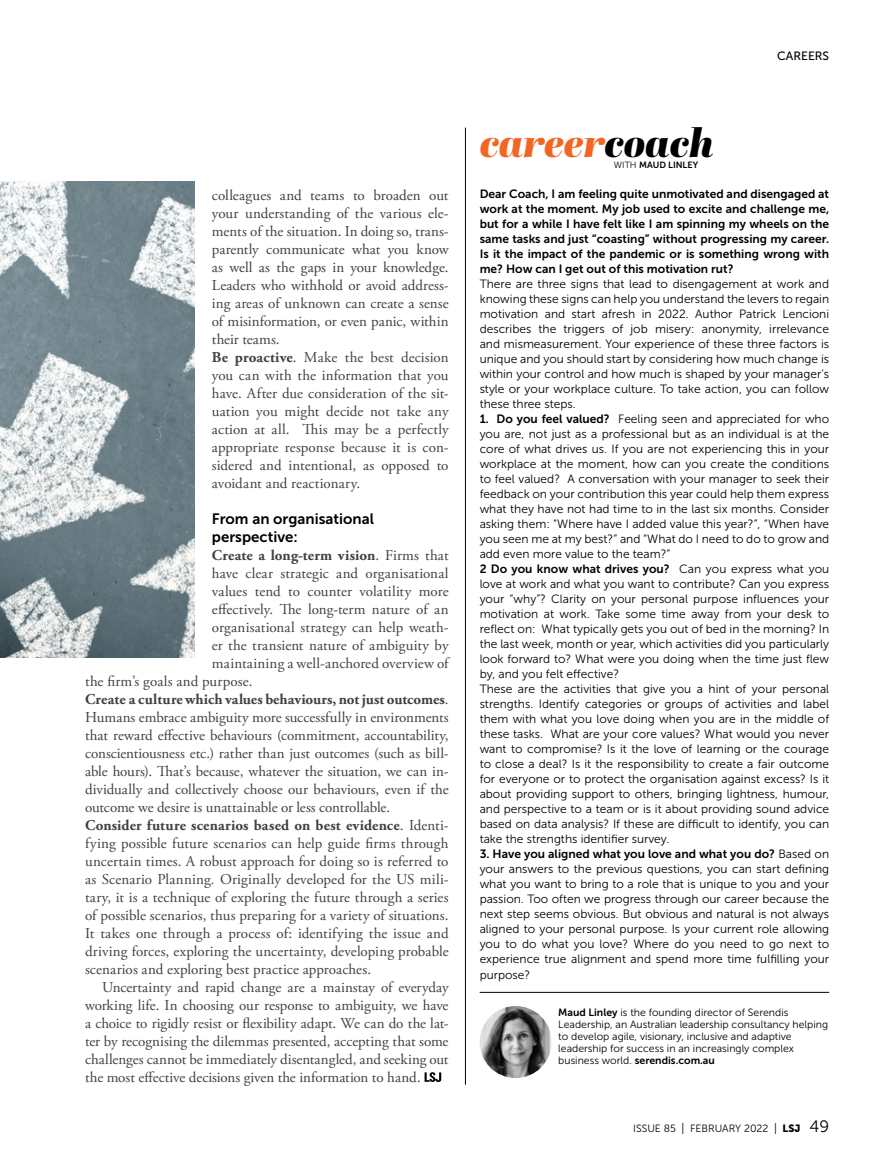
<style>
.page{position:relative;width:893px;height:1174px;background:#fff}
.page>*{position:absolute;margin:0;border:0;box-sizing:border-box;transform-origin:0 0}
.t1{font:italic 39.75px "Abril Fatface";color:#f26522}
.t2{font:15px/18px "Adobe Garamond Pro";color:#414042}
.t3{font:700 15px "Adobe Garamond Pro";letter-spacing:.01em;color:#414042}
.t4{font:15px/18px "Museo Sans 700";color:#000}
.t5{font:12px/15px "Museo Sans 300";color:#000;text-align:justify}
.t6{font:12px/15px "Museo Sans 700";color:#000;text-align:justify}
.t7{font:12px "Museo Sans 500";color:#000}
.t8{font:10.5px/12px "Museo Sans 300";color:#000}
.t9{font:10.5px "Museo Sans 700";color:#000}
.t10{font:9px "Museo Sans 700";color:#000}
.s1{font-weight:700}
.s2{font-weight:400}
.s3{font-style:italic}
.s4{color:#000}
.s5{font-family:"Museo Sans 300"}
.s6{font-family:"Museo Sans 700"}
.s7{font-size:15.75px}
.s8{font-family:"Museo Sans 900"}
.s9{font-size:16.5px}
</style>
<div class="page">
<img style="left:0;top:182px;width:195px;height:475px">
<img style="left:480px;top:1006px;width:72px;height:72px;border-radius:36px">
<hr style="left:480px;top:992px;width:349px;height:1px;background:#000">
<hr style="left:465px;top:128px;width:1px;height:956px;background:#000">
<svg style="left:425px;top:1072px;width:16px;height:10px"></svg>
<p class="t2" style="left:212px;top:186px;width:238px">colleagues and teams to broaden out your understanding of the various ele&shy;ments of the situation. In doing so, trans&shy;parently communicate what you know as well as the gaps in your knowledge.<br>Leaders who withhold or avoid address&shy;ing areas of unknown can create a sense of misinformation, or even panic, within their teams.<br><span class="s1">Be proactive</span>. Make the best decision you can with the information that you have. After due consideration of the sit&shy;uation you might decide not take any action at all. This may be a perfectly appropriate response because it is con&shy;sidered and intentional, as opposed to avoidant and reactionary.</p>
<p class="t4" style="left:212px;top:509px;width:164px">From an organisational perspective:</p>
<p class="t3" style="left:212px;top:546px;width:238px">Create a long-term vision<span class="s2">. Firms that</span></p>
<p class="t2" style="left:212px;top:564px;width:238px">have clear strategic and organisational</p>
<p class="t2" style="left:212px;top:582px;width:238px">values tend to counter volatility more</p>
<p class="t2" style="left:212px;top:600px;width:238px">effectively. The long-term nature of an</p>
<p class="t2" style="left:212px;top:618px;width:238px">organisational strategy can help weath-</p>
<p class="t2" style="left:212px;top:636px;width:238px">er the transient nature of ambiguity by</p>
<p class="t2" style="left:212px;top:654px;width:238px">maintaining a well-anchored overview of</p>
<p class="t2" style="left:85px;top:672px;width:169px">the firm’s goals and purpose.</p>
<p class="t3" style="left:85px;top:690px;width:365px">Create a culture which values behaviours, not just outcomes<span class="s2">.</span></p>
<p class="t2" style="left:85px;top:708px;width:365px">Humans embrace ambiguity more successfully in environments</p>
<p class="t2" style="left:85px;top:726px;width:365px">that reward effective behaviours (commitment, accountability,</p>
<p class="t2" style="left:85px;top:744px;width:365px">conscientiousness etc.) rather than just outcomes (such as bill-</p>
<p class="t2" style="left:85px;top:762px;width:365px">able hours). That’s because, whatever the situation, we can in-</p>
<p class="t2" style="left:85px;top:780px;width:365px">dividually and collectively choose our behaviours, even if the</p>
<p class="t2" style="left:85px;top:798px;width:307px">outcome we desire is unattainable or less controllable.</p>
<p class="t3" style="left:85px;top:816px;width:365px">Consider future scenarios based on best evidence<span class="s2">. Identi-</span></p>
<p class="t2" style="left:85px;top:834px;width:365px">fying possible future scenarios can help guide firms through</p>
<p class="t2" style="left:85px;top:852px;width:365px">uncertain times. A robust approach for doing so is referred to</p>
<p class="t2" style="left:85px;top:870px;width:365px">as Scenario Planning<span class="s3">.</span> Originally developed for the US mili-</p>
<p class="t2" style="left:85px;top:888px;width:365px">tary, it is a technique of exploring the future through a series</p>
<p class="t2" style="left:85px;top:906px;width:365px">of possible scenarios, thus preparing for a variety of situations.</p>
<p class="t2" style="left:85px;top:924px;width:365px">It takes one through a process of: identifying the issue and</p>
<p class="t2" style="left:85px;top:942px;width:365px">driving forces, exploring the uncertainty, developing probable</p>
<p class="t2" style="left:85px;top:960px;width:288px">scenarios and exploring best practice approaches.</p>
<p class="t2" style="left:102px;top:978px;width:348px">Uncertainty and rapid change are a mainstay of everyday</p>
<p class="t2" style="left:85px;top:996px;width:365px">working life. In choosing our response to ambiguity, we have</p>
<p class="t2" style="left:85px;top:1014px;width:365px">a choice to rigidly resist or flexibility adapt. We can do the lat-</p>
<p class="t2" style="left:85px;top:1032px;width:365px">ter by recognising the dilemmas presented, accepting that some</p>
<p class="t2" style="left:85px;top:1050px;width:365px">challenges cannot be immediately disentangled, and seeking out</p>
<p class="t2" style="left:85px;top:1068px;width:337px">the most effective decisions given the information to hand.</p>
<h1 class="t1" style="left:480px;top:115px;width:235px">career<span class="s4">coach</span></h1>
<p class="t10" style="left:614px;top:160px;width:86px"><span class="s5">WITH</span> MAUD LINLEY</p>
<p class="t7" style="left:777px;top:49px;width:53px">CAREERS</p>
<p class="t6" style="left:480px;top:186px;width:351px">Dear Coach, I am feeling quite unmotivated and disengaged at work at the moment. My job used to excite and challenge me, but for a while I have felt like I am spinning my wheels on the same tasks and just “coasting” without progressing my career.<br>Is it the impact of the pandemic or is something wrong with me? How can I get out of this motivation rut?</p>
<p class="t5" style="left:480px;top:276px;width:351px">There are three signs that lead to disengagement at work and knowing these signs can help you understand the levers to regain motivation and start afresh in 2022. Author Patrick Lencioni describes the triggers of job misery: anonymity, irrelevance and mismeasurement. Your experience of these three factors is unique and you should start by considering how much change is within your control and how much is shaped by your manager’s style or your workplace culture. To take action, you can follow these three steps.</p>
<p class="t5" style="left:480px;top:411px;width:351px"><span class="s6">1. Do you feel valued?</span> Feeling seen and appreciated for who you are, not just as a professional but as an individual is at the core of what drives us. If you are not experiencing this in your workplace at the moment, how can you create the conditions to feel valued? A conversation with your manager to seek their feedback on your contribution this year could help them express what they have not had time to in the last six months. Consider asking them: “Where have I added value this year?”, “When have you seen me at my best?” and “What do I need to do to grow and add even more value to the team?”</p>
<p class="t6" style="left:480px;top:561px;width:351px">2 Do you know what drives you? <span class="s5">Can you express what you</span></p>
<p class="t5" style="left:480px;top:576px;width:351px;text-align:left">love at work and what you want to contribute? Can you express your “why”? Clarity on your personal purpose influences your motivation at work. Take some time away from your desk to reflect on: What typically gets you out of bed in the morning? In the last week, month or year, which activities did you particularly look forward to? What were you doing when the time just flew by, and you felt effective?<br>These are the activities that give you a hint of your personal strengths. Identify categories or groups of activities and label them with what you love doing when you are in the middle of these tasks. What are your core values? What would you never want to compromise? Is it the love of learning or the courage to close a deal? Is it the responsibility to create a fair outcome for everyone or to protect the organisation against excess? Is it about providing support to others, bringing lightness, humour, and perspective to a team or is it about providing sound advice based on data analysis? If these are difficult to identify, you can take the strengths identifier survey.</p>
<p class="t6" style="left:480px;top:846px;width:351px">3. Have you aligned what you love and what you do? <span class="s5">Based on</span></p>
<p class="t5" style="left:480px;top:862px;width:351px">your answers to the previous questions, you can start defining what you want to bring to a role that is unique to you and your passion. Too often we progress through our career because the next step seems obvious. But obvious and natural is not always aligned to your personal purpose. Is your current role allowing you to do what you love? Where do you need to go next to experience true alignment and spend more time fulfilling your purpose?</p>
<p class="t8" style="left:558px;top:1006px;width:271px"><span class="s6">Maud Linley</span> is the founding director of Serendis Leadership, an Australian leadership consultancy helping to develop agile, visionary, inclusive and adaptive leadership for success in an increasingly complex</p>
<p class="t9" style="left:558px;top:1054px;width:158px"><span class="s5">business world.</span> serendis.com.au</p>
<p class="t8" style="left:633px;top:1122px;width:197px">ISSUE 85 <span class="s7">I</span> FEBRUARY 2022 <span class="s7">I</span> <span class="s8">LSJ</span> <span class="s9">49</span></p>
</div>
